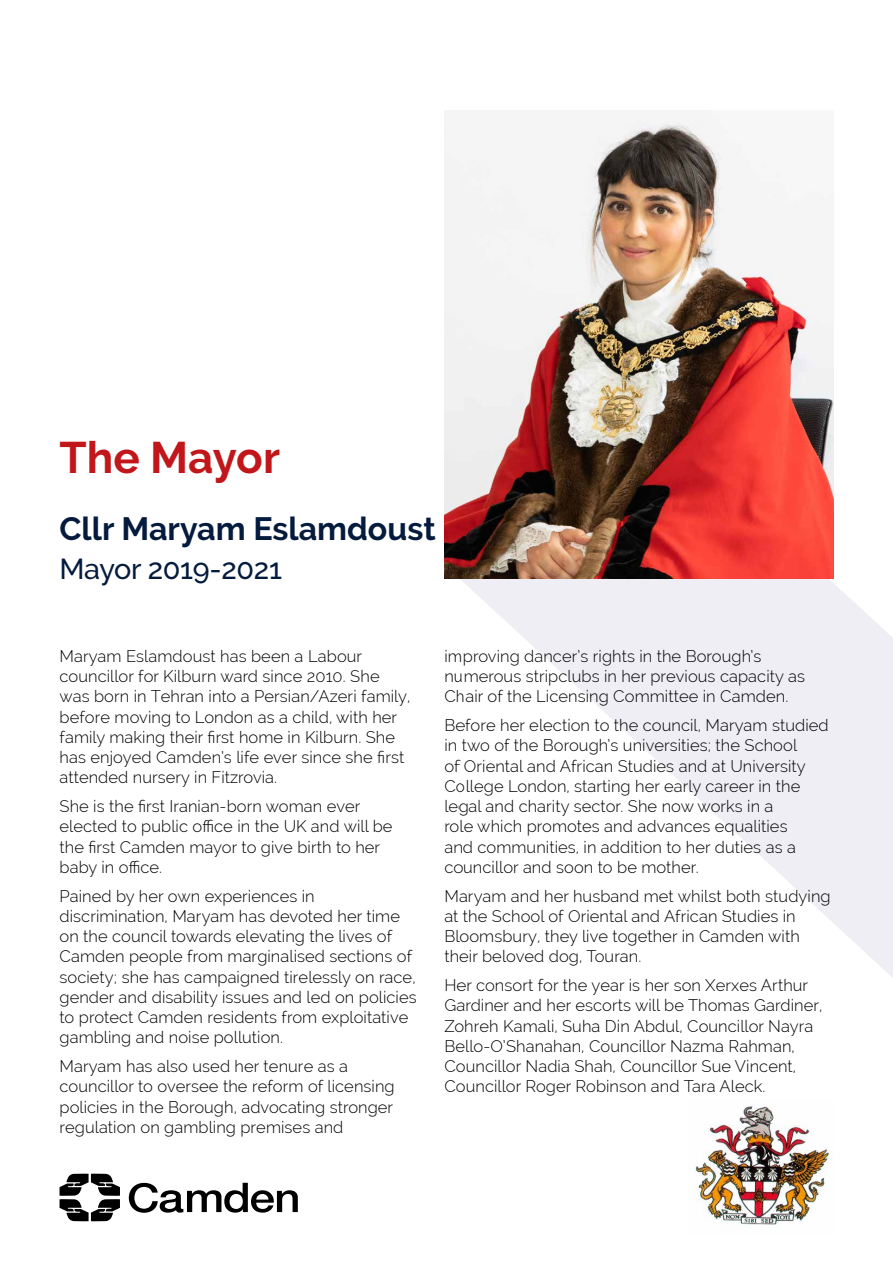
<style>
.page{position:relative;width:893px;height:1263px;background:#fff}
.page>*{position:absolute;margin:0;border:0;box-sizing:border-box;transform-origin:0 0}
.t1{font:700 44.1px "Raleway";color:#c1171b}
.t2{font:700 32.1px "Raleway";color:#051b3e}
.t3{font:500 28.8px "Raleway";letter-spacing:-.01em;color:#051b3e}
.t4{font:300 16.5px/20.2px "Raleway";letter-spacing:.005em;color:#000}
</style>
<div class="page">
<img style="left:695px;top:1106px;width:137px;height:119px">
<svg style="left:129px;top:1183px;width:169px;height:30px"></svg>
<svg style="left:60px;top:1173px;width:60px;height:48px"></svg>
<svg style="left:459px;top:578px;width:434px;height:400px"></svg>
<img style="left:444px;top:120px;width:389px;height:458px">
<h1 class="t1" style="left:60px;top:432px;width:222px">The Mayor</h1>
<h2 class="t2" style="left:60px;top:511px;width:378px">Cllr Maryam Eslamdoust</h2>
<h3 class="t3" style="left:60px;top:553px;width:224px">Mayor 2019-2021</h3>
<p class="t4" style="left:60px;top:646px;width:352px">Maryam Eslamdoust has been a Labour councillor for Kilburn ward since 2010. She was born in Tehran into a Persian/Azeri family, before moving to London as a child, with her family making their first home in Kilburn. She has enjoyed Camden’s life ever since she first attended nursery in Fitzrovia.</p>
<p class="t4" style="left:60px;top:796px;width:335px">She is the first Iranian-born woman ever elected to public office in the UK and will be the first Camden mayor to give birth to her baby in office.</p>
<p class="t4" style="left:60px;top:886px;width:359px">Pained by her own experiences in discrimination, Maryam has devoted her time on the council towards elevating the lives of Camden people from marginalised sections of society; she has campaigned tirelessly on race, gender and disability issues and led on policies to protect Camden residents from exploitative gambling and noise pollution.</p>
<p class="t4" style="left:60px;top:1056px;width:337px">Maryam has also used her tenure as a councillor to oversee the reform of licensing policies in the Borough, advocating stronger regulation on gambling premises and</p>
<p class="t4" style="left:444px;top:646px;width:362px">improving dancer’s rights in the Borough’s numerous stripclubs in her previous capacity as<br>Chair of the Licensing Committee in Camden.</p>
<p class="t4" style="left:444px;top:715px;width:386px">Before her election to the council, Maryam studied in two of the Borough’s universities; the School<br>of Oriental and African Studies and at University College London, starting her early career in the legal and charity sector. She now works in a<br>role which promotes and advances equalities<br>and communities, in addition to her duties as a councillor and soon to be mother.</p>
<p class="t4" style="left:444px;top:885px;width:388px">Maryam and her husband met whilst both studying at the School of Oriental and African Studies in Bloomsbury, they live together in Camden with their beloved dog, Touran.</p>
<p class="t4" style="left:444px;top:975px;width:379px">Her consort for the year is her son Xerxes Arthur Gardiner and her escorts will be Thomas Gardiner, Zohreh Kamali, Suha Din Abdul, Councillor Nayra Bello-O’Shanahan, Councillor Nazma Rahman, Councillor Nadia Shah, Councillor Sue Vincent, Councillor Roger Robinson and Tara Aleck.</p>
</div>
